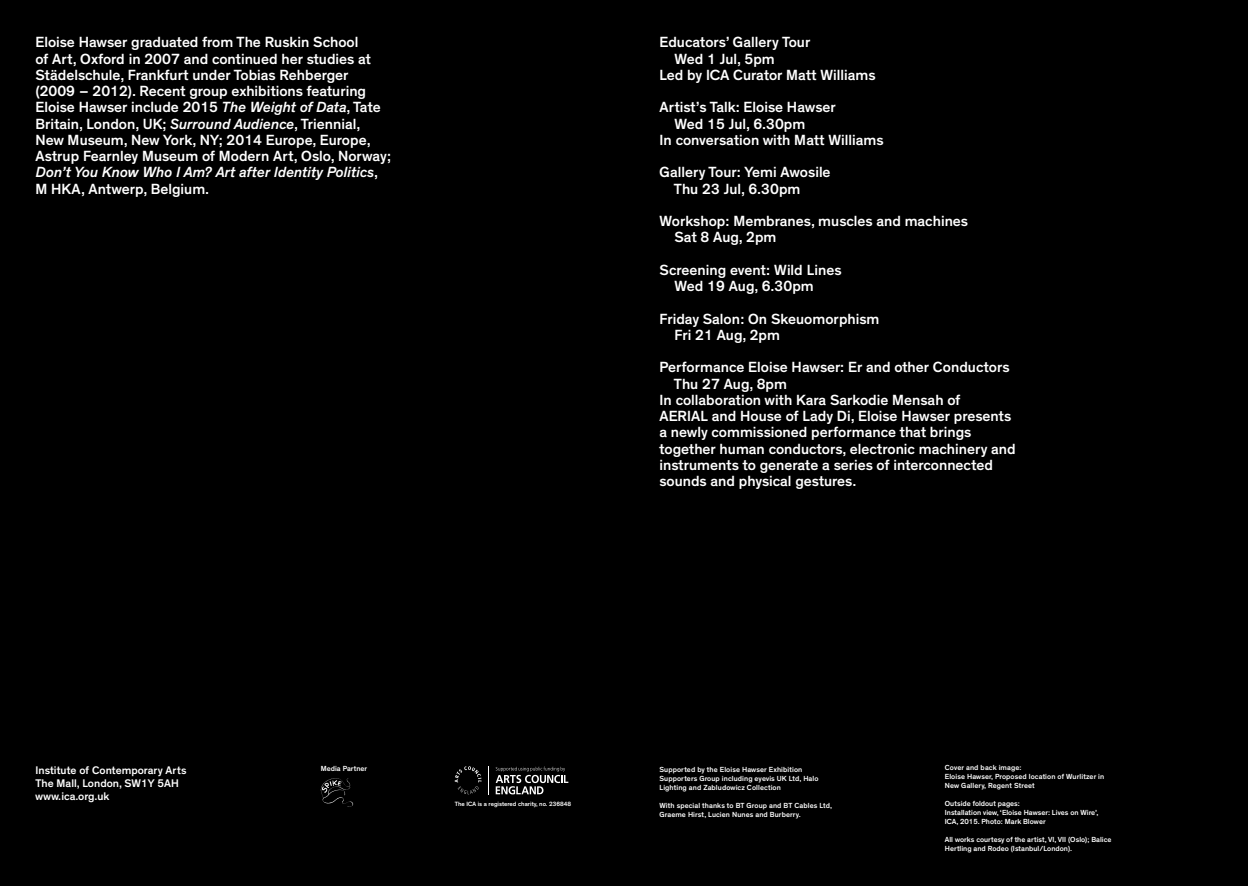
<style>
.page{position:relative;width:1248px;height:886px;background:#fff}
.page>*{position:absolute;margin:0;border:0;box-sizing:border-box;transform-origin:0 0}
.t1{font:500 15px/16.2px "Theinhardt ICA";color:#fff}
.t2{font:500 11.25px/12.8px "Theinhardt ICA";color:#fff}
.t3{font:500 7.5px/9px "Theinhardt ICA";letter-spacing:.01em;color:#fff}
.t4{font:500 6.25px "Theinhardt ICA";color:#fff}
.s1{font-style:italic}
</style>
<div class="page">
<div style="left:0;top:0;width:1247px;height:886px;background:#000"></div>
<svg style="left:495px;top:767px;width:73px;height:27px"></svg>
<svg style="left:454px;top:766px;width:27px;height:28px"></svg>
<svg style="left:488px;top:766px;width:1px;height:28px"></svg>
<svg style="left:321px;top:778px;width:32px;height:29px"></svg>
<p class="t1" style="left:35px;top:35px;width:357px">Eloise Hawser graduated from The Ruskin School<br>of Art, Oxford in 2007 and continued her studies at Städelschule, Frankfurt under Tobias Rehberger (2009 – 2012). Recent group exhibitions featuring Eloise Hawser include 2015 <span class="s1">The Weight of Data</span>, Tate Britain, London, UK; <span class="s1">Surround Audience</span>, Triennial, New Museum, New York, NY; 2014 Europe, Europe, Astrup Fearnley Museum of Modern Art, Oslo, Norway; <span class="s1">Don’t You Know Who I Am? Art after Identity Politics</span>, M HKA, Antwerp, Belgium.</p>
<p class="t1" style="left:659px;top:34px;width:152px">Educators’ Gallery Tour</p>
<p class="t1" style="left:674px;top:51px;width:102px">Wed 1 Jul, 5pm</p>
<p class="t1" style="left:659px;top:67px;width:217px">Led by ICA Curator Matt Williams</p>
<p class="t1" style="left:659px;top:99px;width:177px">Artist’s Talk: Eloise Hawser</p>
<p class="t1" style="left:674px;top:116px;width:132px">Wed 15 Jul, 6.30pm</p>
<p class="t1" style="left:659px;top:132px;width:225px">In conversation with Matt Williams</p>
<p class="t1" style="left:673px;top:164px;width:158px;text-indent:-14px">Gallery Tour: Yemi Awosile<br>Thu 23 Jul, 6.30pm</p>
<p class="t1" style="left:674px;top:213px;width:295px;text-indent:-15px">Workshop: Membranes, muscles and machines<br>Sat 8 Aug, 2pm</p>
<p class="t1" style="left:674px;top:262px;width:168px;text-indent:-15px">Screening event: Wild Lines<br>Wed 19 Aug, 6.30pm</p>
<p class="t1" style="left:674px;top:311px;width:206px;text-indent:-15px">Friday Salon: On Skeuomorphism<br>Fri 21 Aug, 2pm</p>
<p class="t1" style="left:659px;top:359px;width:351px">Performance Eloise Hawser: Er and other Conductors</p>
<p class="t1" style="left:673px;top:376px;width:115px">Thu 27 Aug, 8pm</p>
<p class="t1" style="left:659px;top:392px;width:302px">In collaboration with Kara Sarkodie Mensah of</p>
<p class="t1" style="left:659px;top:408px;width:353px">AERIAL and House of Lady Di, Eloise Hawser presents</p>
<p class="t1" style="left:659px;top:424px;width:313px">a newly commissioned performance that brings</p>
<p class="t1" style="left:659px;top:441px;width:358px">together human conductors, electronic machinery and</p>
<p class="t1" style="left:659px;top:457px;width:335px">instruments to generate a series of interconnected</p>
<p class="t1" style="left:659px;top:473px;width:198px">sounds and physical gestures.</p>
<p class="t2" style="left:35px;top:764px;width:152px">Institute of Contemporary Arts<br>The Mall, London, SW1Y 5AH www.ica.org.uk</p>
<p class="t3" style="left:944px;top:762px;width:161px">Cover and back image:<br>Eloise Hawser, Proposed location of Wurlitzer in<br>New Gallery, Regent Street</p>
<p class="t3" style="left:944px;top:798px;width:155px">Outside foldout pages:<br>Installation view, ‘Eloise Hawser: Lives on Wire’,<br>ICA, 2015. Photo: Mark Blower</p>
<p class="t3" style="left:944px;top:834px;width:168px">All works courtesy of the artist, VI, VII (Oslo); Balice<br>Hertling and Rodeo (Istanbul/London).</p>
<p class="t3" style="left:321px;top:764px;width:48px">Media Partner</p>
<p class="t3" style="left:659px;top:765px;width:161px">Supported by the Eloise Hawser Exhibition<br>Supporters Group including eyevis UK Ltd, Halo<br>Lighting and Zabludowicz Collection</p>
<p class="t3" style="left:659px;top:801px;width:174px">With special thanks to BT Group and BT Cables Ltd,<br>Graeme Hirst, Lucien Nunes and Burberry.</p>
<p class="t4" style="left:454px;top:800px;width:118px">The ICA is a registered charity, no. 236848</p>
</div>
